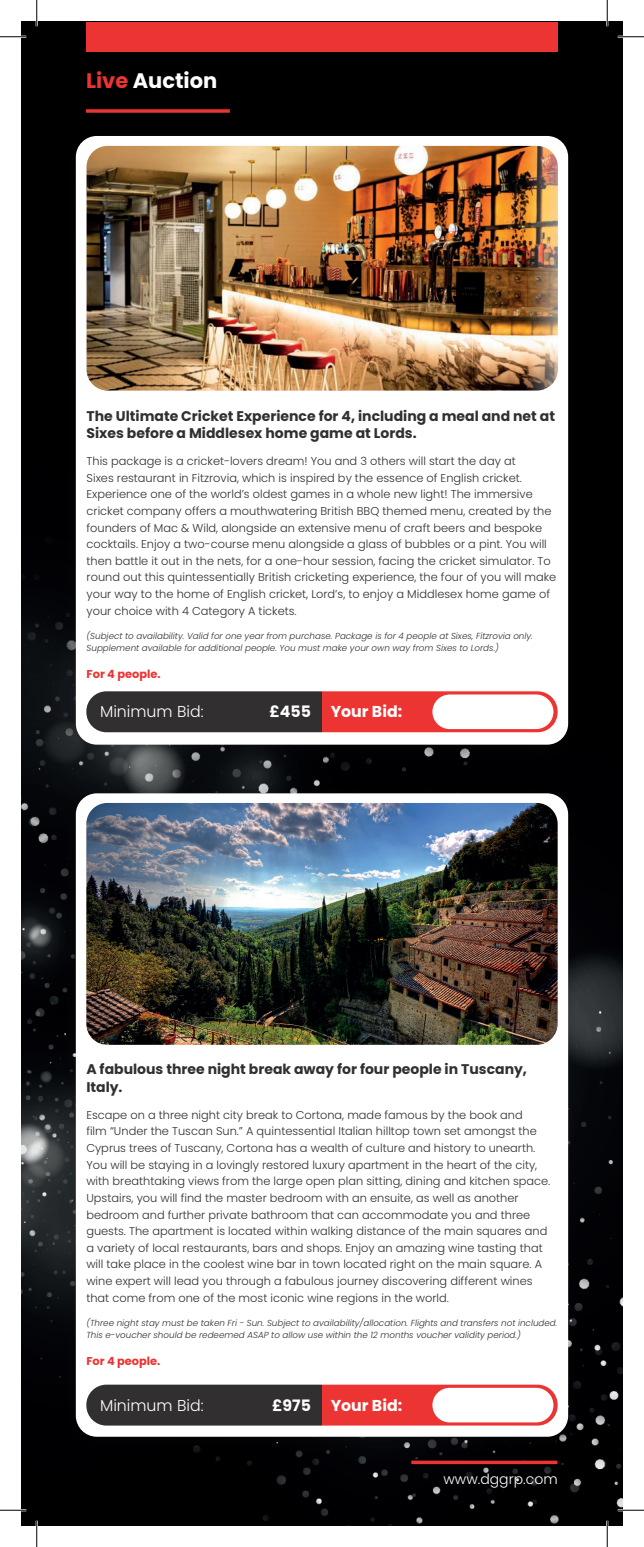
<style>
.page{position:relative;width:644px;height:1547px;background:#fff}
.page>*{position:absolute;margin:0;border:0;box-sizing:border-box;transform-origin:0 0}
.t1{font:700 21px "Poppins";color:#fff}
.t2{font:700 15.75px "Poppins";color:#fff}
.t3{font:300 15.75px "Poppins";color:#fff}
.t4{font:700 14px/17.5px "Poppins";color:#312f30}
.t5{font:300 14px "Poppins";color:#fff}
.t6{font:300 11.38px/16.6px "Poppins";color:#312f30}
.t7{font:700 11.38px "Poppins";color:#ec3432}
.t8{font:italic 300 8.75px/12.2px "Poppins";color:#312f30}
.s1{color:#ec3432}
</style>
<div class="page">
<img style="left:22px;top:22px;width:600px;height:1503px">
<svg style="left:86px;top:109px;width:144px;height:4px"></svg>
<div style="left:54px;top:119px;width:536px;height:652px;background:#231f20;opacity:.15"></div>
<div style="left:76px;top:136px;width:492px;height:609px;background:#fff;border-radius:21px"></div>
<img style="left:87px;top:146px;width:471px;height:245px">
<svg style="left:86px;top:691px;width:472px;height:41px;background:#7a3837"></svg>
<div style="left:432px;top:694px;width:121px;height:35px;background:#fff;border-radius:17px"></div>
<div style="left:54px;top:776px;width:536px;height:687px;background:#231f20;opacity:.15"></div>
<div style="left:76px;top:793px;width:492px;height:644px;background:#fff;border-radius:21px"></div>
<img style="left:86px;top:803px;width:472px;height:242px">
<svg style="left:86px;top:1384px;width:472px;height:41px;background:#7c3a3a"></svg>
<div style="left:432px;top:1388px;width:121px;height:34px;background:#fff;border-radius:17px"></div>
<svg style="left:411px;top:1460px;width:146px;height:4px"></svg>
<div style="left:86px;top:22px;width:472px;height:30px;background:#ec3432"></div>
<hr style="left:0;top:36px;width:26px;height:2px;background:#fff">
<hr style="left:618px;top:36px;width:26px;height:2px;background:#fff">
<hr style="left:0;top:1509px;width:26px;height:2px;background:#fff">
<hr style="left:618px;top:1509px;width:26px;height:2px;background:#fff">
<hr style="left:36px;top:0;width:2px;height:26px;background:#fff">
<hr style="left:36px;top:1521px;width:2px;height:26px;background:#fff">
<hr style="left:606px;top:0;width:2px;height:26px;background:#fff">
<hr style="left:606px;top:1521px;width:2px;height:26px;background:#fff">
<svg style="left:0;top:36px;width:26px;height:1px"></svg>
<svg style="left:618px;top:36px;width:26px;height:1px"></svg>
<svg style="left:0;top:1510px;width:26px;height:1px"></svg>
<svg style="left:618px;top:1510px;width:26px;height:1px"></svg>
<svg style="left:36px;top:0;width:1px;height:26px"></svg>
<svg style="left:36px;top:1521px;width:1px;height:26px"></svg>
<svg style="left:607px;top:0;width:1px;height:26px"></svg>
<svg style="left:607px;top:1521px;width:1px;height:26px"></svg>
<h1 class="t1" style="left:86px;top:69px;width:133px"><span class="s1">Live</span> Auction</h1>
<p class="t4" style="left:87px;top:407px;width:470px">The Ultimate Cricket Experience for 4, including a meal and net at<br>Sixes before a Middlesex home game at Lords.</p>
<p class="t6" style="left:87px;top:453px;width:471px">This package is a cricket-lovers dream! You and 3 others will start the day at<br>Sixes restaurant in Fitzrovia, which is inspired by the essence of English cricket.<br>Experience one of the world’s oldest games in a whole new light! The immersive cricket company offers a mouthwatering British BBQ themed menu, created by the founders of Mac &amp; Wild, alongside an extensive menu of craft beers and bespoke cocktails. Enjoy a two-course menu alongside a glass of bubbles or a pint. You will then battle it out in the nets, for a one-hour session, facing the cricket simulator. To round out this quintessentially British cricketing experience, the four of you will make your way to the home of English cricket, Lord’s, to enjoy a Middlesex home game of your choice with 4 Category A tickets.</p>
<p class="t8" style="left:87px;top:630px;width:448px">(Subject to availability. Valid for one year from purchase. Package is for 4 people at Sixes, Fitzrovia only.<br>Supplement available for additional people. You must make your own way from Sixes to Lords.)</p>
<p class="t7" style="left:87px;top:667px;width:76px">For 4 people.</p>
<h2 class="t3" style="left:100px;top:703px;width:105px">Minimum Bid:</h2>
<h2 class="t2" style="left:269px;top:703px;width:43px">£455</h2>
<h2 class="t2" style="left:331px;top:703px;width:73px">Your Bid:</h2>
<p class="t4" style="left:86px;top:1061px;width:442px">A fabulous three night break away for four people in Tuscany,<br>Italy.</p>
<p class="t6" style="left:86px;top:1106px;width:465px">Escape on a three night city break to Cortona, made famous by the book and<br>film “Under the Tuscan Sun.” A quintessential Italian hilltop town set amongst the Cyprus trees of Tuscany, Cortona has a wealth of culture and history to unearth.<br>You will be staying in a lovingly restored luxury apartment in the heart of the city, with breathtaking views from the large open plan sitting, dining and kitchen space.<br>Upstairs, you will find the master bedroom with an ensuite, as well as another bedroom and further private bathroom that can accommodate you and three guests. The apartment is located within walking distance of the main squares and a variety of local restaurants, bars and shops. Enjoy an amazing wine tasting that will take place in the coolest wine bar in town located right on the main square. A wine expert will lead you through a fabulous journey discovering different wines that come from one of the most iconic wine regions in the world.</p>
<p class="t8" style="left:86px;top:1316px;width:473px">(Three night stay must be taken Fri - Sun. Subject to availability/allocation. Flights and transfers not included.<br>This e-voucher should be redeemed ASAP to allow use within the 12 months voucher validity period.)</p>
<p class="t7" style="left:86px;top:1354px;width:76px">For 4 people.</p>
<h2 class="t3" style="left:100px;top:1396px;width:105px">Minimum Bid:</h2>
<h2 class="t2" style="left:272px;top:1396px;width:40px">£975</h2>
<h2 class="t2" style="left:331px;top:1396px;width:73px">Your Bid:</h2>
<p class="t5" style="left:444px;top:1471px;width:116px">www.dggrp.com</p>
</div>
